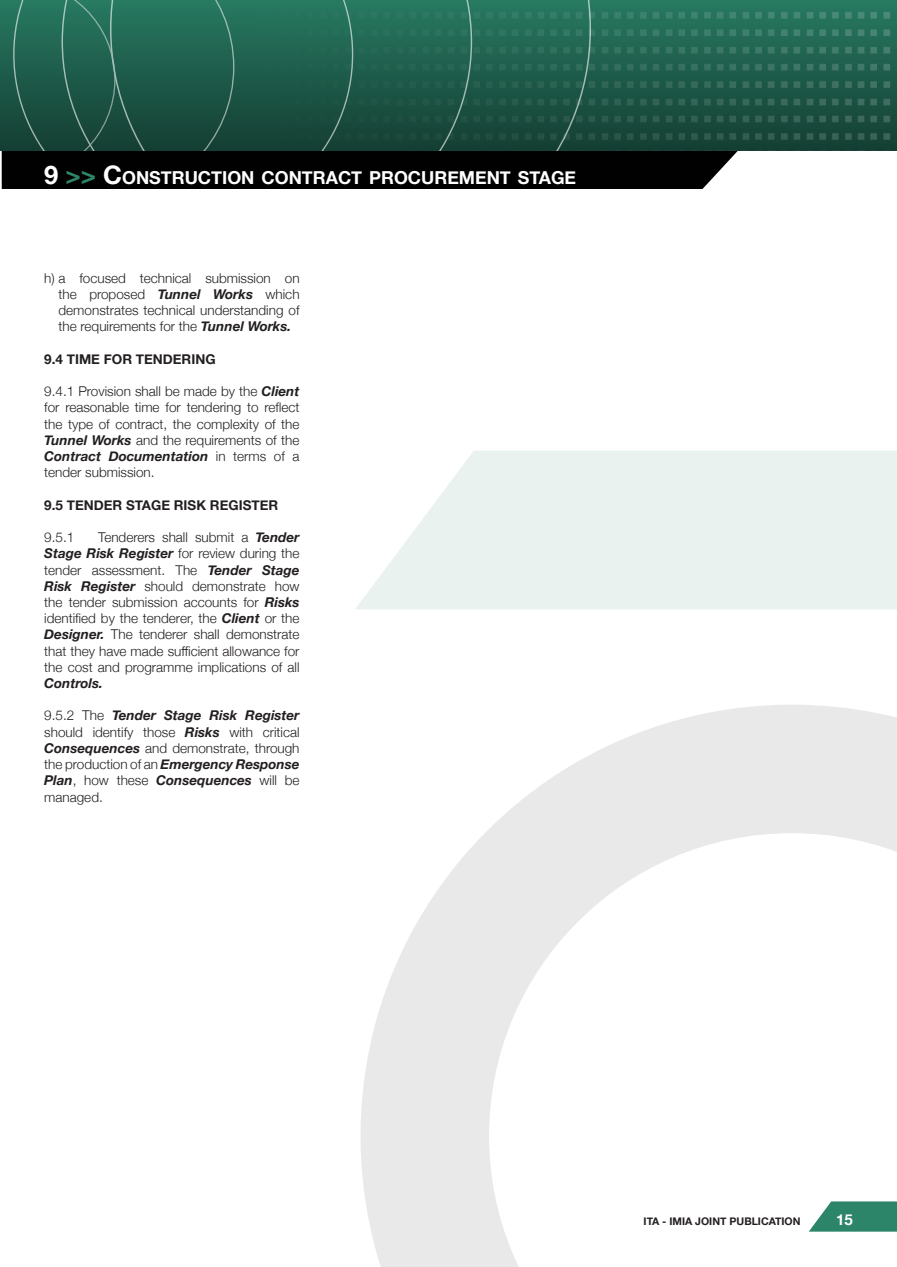
<style>
.page{position:relative;width:897px;height:1267px;background:#fff}
.page>*{position:absolute;margin:0;border:0;box-sizing:border-box;transform-origin:0 0}
.t1{font:700 17.85px "Helvetica Neue";color:#fff}
.t2{font:700 15px "Helvetica Neue";color:#fff}
.t3{font:300 13.5px/16.2px "Helvetica Neue";color:#231f20;text-align:justify}
.t4{font:700 13.5px "Helvetica Neue";color:#231f20}
.t5{font:italic 700 13.5px "Helvetica Neue";color:#231f20}
.t6{font:700 10.5px "Helvetica Neue";color:#231f20}
.s1{font-size:25.5px}
.s2{font-size:25.5px;color:#2c8469}
.s3{font-weight:700;font-style:italic}
</style>
<div class="page">
<svg style="left:360px;top:705px;width:536px;height:561px"></svg>
<svg style="left:356px;top:451px;width:540px;height:158px;background:#ecf3f1"></svg>
<div style="left:0;top:91px;width:895px;height:97px;background:#000100"></div>
<svg style="left:672px;top:151px;width:223px;height:38px"></svg>
<svg style="left:805px;top:1201px;width:91px;height:30px"></svg>
<img style="left:234px;top:8px;width:661px;height:143px">
<svg style="left:0;top:0;width:234px;height:189px"></svg>
<h1 class="t1" style="left:44px;top:164px;width:533px"><span class="s1">9</span> <span class="s2">&gt;&gt;</span> <span class="s1">C</span>ONSTRUCTION CONTRACT PROCUREMENT STAGE</h1>
<p class="t3" style="left:59px;top:269px;width:242px;text-indent:-14px">h) a focused technical submission on the proposed <span class="s3">Tunnel Works</span> which demonstrates technical understanding of the requirements for the <span class="s3">Tunnel Works.</span></p>
<p class="t4" style="left:44px;top:348px;width:173px">9.4 TIME FOR TENDERING</p>
<p class="t3" style="left:44px;top:382px;width:257px">9.4.1 Provision shall be made by the <span class="s3">Client </span>for reasonable time for tendering to reflect the type of contract, the complexity of the <span class="s3">Tunnel Works</span> and the requirements of the <span class="s3">Contract Documentation</span> in terms of a tender submission.</p>
<p class="t4" style="left:44px;top:494px;width:235px">9.5 TENDER STAGE RISK REGISTER</p>
<p class="t3" style="left:44px;top:528px;width:32px">9.5.1</p>
<p class="t3" style="left:44px;top:528px;width:257px;text-indent:54px">Tenderers shall submit a <span class="s3">Tender Stage Risk Register</span> for review during the tender assessment. The <span class="s3">Tender Stage Risk Register</span> should demonstrate how the tender submission accounts for <span class="s3">Risks </span>identified by the tenderer, the <span class="s3">Client</span> or the <span class="s3">Designer.</span> The tenderer shall demonstrate that they have made sufficient allowance for the cost and programme implications of all</p>
<p class="t5" style="left:44px;top:672px;width:60px">Controls.</p>
<p class="t3" style="left:44px;top:706px;width:257px">9.5.2 The <span class="s3">Tender Stage Risk Register </span>should identify those <span class="s3">Risks</span> with critical <span class="s3">Consequences</span> and demonstrate, through the production of an <span class="s3">Emergency Response Plan</span>, how these <span class="s3">Consequences</span> will be managed.</p>
<p class="t6" style="left:643px;top:1212px;width:158px">ITA - IMIA JOINT PUBLICATION</p>
<p class="t2" style="left:836px;top:1208px;width:18px">15</p>
</div>
